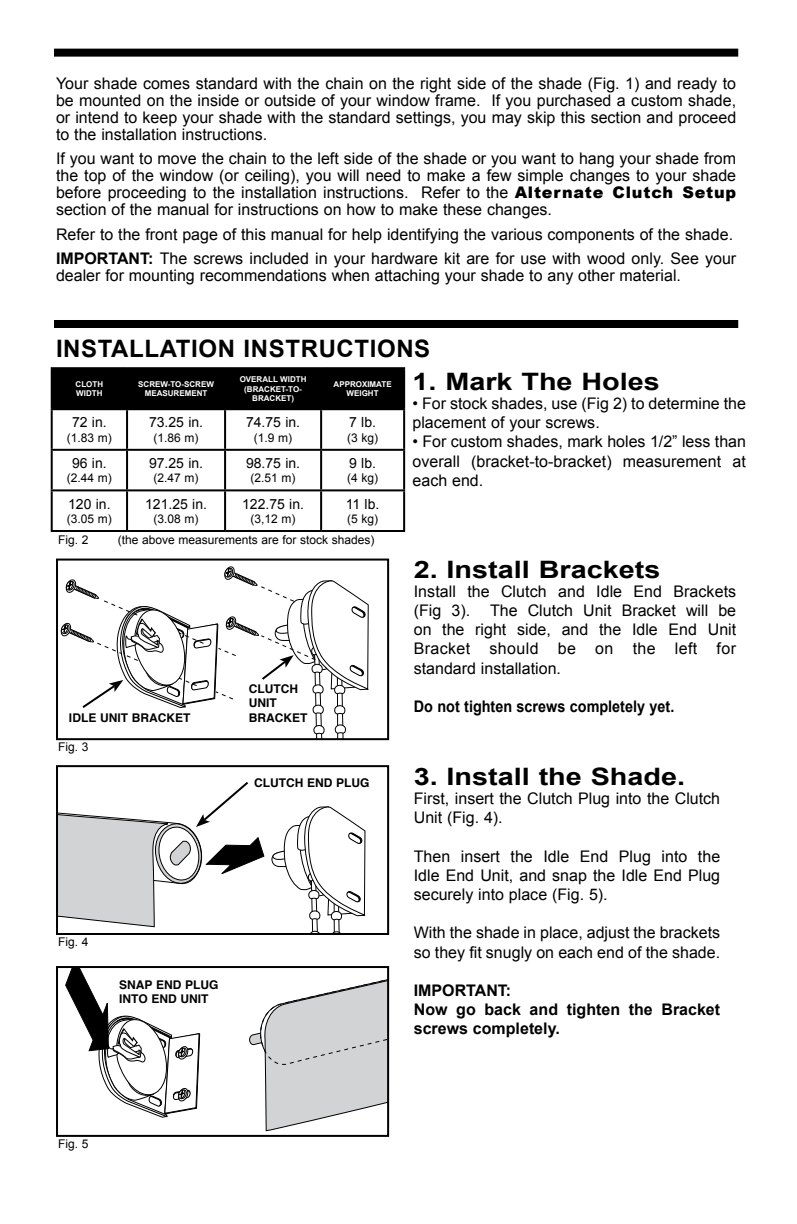
<style>
.page{position:relative;width:797px;height:1224px;background:#fff}
.page>*{position:absolute;margin:0;border:0;box-sizing:border-box;transform-origin:0 0}
.t1{font:700 24px "Arial";color:#000;scale:1.2 1}
.t2{font:700 24px "Arial";color:#000}
.t3{font:16px/19.2px "Arial";color:#000;text-align:justify}
.t4{font:700 16px/19.2px "Arial";color:#000}
.t5{font:700 16px "Arial";color:#000;scale:.9 1}
.t6{font:14px "Arial";color:#000}
.t7{font:12px "Arial";color:#000}
.t8{font:700 12px/14.4px "Helvetica";color:#000}
.t9{font:700 8px/9.6px "Arial";color:#fff}
.s1{font-weight:900}
.s2{font-weight:700}
</style>
<div class="page">
<div style="left:54px;top:49px;width:684px;height:8px;background:#000"></div>
<div style="left:54px;top:320px;width:684px;height:8px;background:#000"></div>
<div style="left:56px;top:559px;width:333px;height:181px;border:2px solid #000"></div>
<svg style="left:60px;top:566px;width:310px;height:173px"></svg>
<svg style="left:66px;top:969px;width:134px;height:149px"></svg>
<svg style="left:249px;top:979px;width:137px;height:153px"></svg>
<div style="left:56px;top:966px;width:333px;height:171px;border:2px solid #000"></div>
<svg style="left:271px;top:806px;width:95px;height:126px"></svg>
<div style="left:56px;top:765px;width:333px;height:170px;border:2px solid #000"></div>
<svg style="left:57px;top:780px;width:207px;height:154px"></svg>
<div style="left:53px;top:369px;width:350px;height:39px;background:#000"></div>
<hr style="left:51px;top:367px;width:76px;height:2px;background:#000">
<hr style="left:51px;top:369px;width:2px;height:39px;background:#000">
<hr style="left:127px;top:367px;width:98px;height:2px;background:#000">
<hr style="left:126px;top:369px;width:2px;height:39px;background:#000">
<hr style="left:225px;top:367px;width:96px;height:2px;background:#000">
<hr style="left:224px;top:369px;width:2px;height:39px;background:#000">
<hr style="left:321px;top:367px;width:84px;height:2px;background:#000">
<hr style="left:320px;top:369px;width:2px;height:39px;background:#000">
<hr style="left:403px;top:369px;width:2px;height:39px;background:#000">
<hr style="left:51px;top:408px;width:76px;height:2px;background:#000">
<hr style="left:51px;top:410px;width:2px;height:39px;background:#000">
<hr style="left:127px;top:408px;width:98px;height:2px;background:#000">
<hr style="left:126px;top:410px;width:2px;height:39px;background:#000">
<hr style="left:225px;top:408px;width:96px;height:2px;background:#000">
<hr style="left:224px;top:410px;width:2px;height:39px;background:#000">
<hr style="left:321px;top:408px;width:84px;height:2px;background:#000">
<hr style="left:320px;top:410px;width:2px;height:39px;background:#000">
<hr style="left:403px;top:410px;width:2px;height:39px;background:#000">
<hr style="left:51px;top:449px;width:76px;height:2px;background:#000">
<hr style="left:51px;top:451px;width:2px;height:38px;background:#000">
<hr style="left:127px;top:449px;width:98px;height:2px;background:#000">
<hr style="left:126px;top:451px;width:2px;height:38px;background:#000">
<hr style="left:225px;top:449px;width:96px;height:2px;background:#000">
<hr style="left:224px;top:451px;width:2px;height:38px;background:#000">
<hr style="left:321px;top:449px;width:84px;height:2px;background:#000">
<hr style="left:320px;top:451px;width:2px;height:38px;background:#000">
<hr style="left:403px;top:451px;width:2px;height:38px;background:#000">
<hr style="left:51px;top:489px;width:76px;height:2px;background:#000">
<hr style="left:51px;top:491px;width:2px;height:39px;background:#000">
<hr style="left:127px;top:489px;width:98px;height:2px;background:#000">
<hr style="left:126px;top:491px;width:2px;height:39px;background:#000">
<hr style="left:225px;top:489px;width:96px;height:2px;background:#000">
<hr style="left:224px;top:491px;width:2px;height:39px;background:#000">
<hr style="left:321px;top:489px;width:84px;height:2px;background:#000">
<hr style="left:320px;top:491px;width:2px;height:39px;background:#000">
<hr style="left:403px;top:491px;width:2px;height:39px;background:#000">
<hr style="left:51px;top:530px;width:76px;height:2px;background:#000">
<hr style="left:127px;top:530px;width:98px;height:2px;background:#000">
<hr style="left:225px;top:530px;width:96px;height:2px;background:#000">
<hr style="left:321px;top:530px;width:84px;height:2px;background:#000">
<p class="t3" style="left:56px;top:75px;width:682px;line-height:17px">Your shade comes standard with the chain on the right side of the shade (Fig. 1) and ready to be mounted on the inside or outside of your window frame. If you purchased a custom shade, or intend to keep your shade with the standard settings, you may skip this section and proceed to the installation instructions.</p>
<p class="t3" style="left:56px;top:151px;width:682px;line-height:17px">If you want to move the chain to the left side of the shade or you want to hang your shade from the top of the window (or ceiling), you will need to make a few simple changes to your shade before proceeding to the installation instructions. Refer to the <span class="s1">Alternate Clutch Setup </span>section of the manual for instructions on how to make these changes.</p>
<p class="t3" style="left:56px;top:222px;width:681px;line-height:24.2px">Refer to the front page of this manual for help identifying the various components of the shade.<br><span class="s2">Important:</span> The screws included in your hardware kit are for use with wood only. See your</p>
<p class="t3" style="left:56px;top:266px;width:626px">dealer for mounting recommendations when attaching your shade to any other material.</p>
<h1 class="t2" style="left:56px;top:332px;width:16px">INSTALLATION</h1>
<h1 class="t2" style="left:244px;top:332px;width:17px">INSTRUCTIONS</h1>
<p class="t9" style="left:76px;top:379px;width:29px">Cloth<br>Width</p>
<p class="t9" style="left:138px;top:379px;width:76px;text-align:center">Screw-to-Screw measurement</p>
<p class="t9" style="left:240px;top:375px;width:68px;text-align:center">Overall Width (bracket-to&shy;bracket)</p>
<p class="t9" style="left:333px;top:379px;width:7px">App</p>
<p class="t9" style="left:347px;top:379px;width:47px;text-indent:3px">roximate weight</p>
<p class="t6" style="left:72px;top:413px;width:36px">72 in.</p>
<p class="t7" style="left:67px;top:430px;width:47px">(1.83 m)</p>
<p class="t6" style="left:149px;top:413px;width:56px">73.25 in.</p>
<p class="t7" style="left:154px;top:430px;width:47px">(1.86 m)</p>
<p class="t6" style="left:246px;top:413px;width:56px">74.75 in.</p>
<p class="t7" style="left:254px;top:430px;width:40px">(1.9 m)</p>
<p class="t6" style="left:349px;top:413px;width:28px">7 lb.</p>
<p class="t7" style="left:347px;top:430px;width:33px">(3 kg)</p>
<p class="t6" style="left:72px;top:454px;width:36px">96 in.</p>
<p class="t7" style="left:67px;top:470px;width:47px">(2.44 m)</p>
<p class="t6" style="left:149px;top:454px;width:56px">97.25 in.</p>
<p class="t7" style="left:154px;top:470px;width:47px">(2.47 m)</p>
<p class="t6" style="left:246px;top:454px;width:56px">98.75 in.</p>
<p class="t7" style="left:251px;top:470px;width:47px">(2.51 m)</p>
<p class="t6" style="left:349px;top:454px;width:28px">9 lb.</p>
<p class="t7" style="left:347px;top:470px;width:33px">(4 kg)</p>
<p class="t6" style="left:68px;top:495px;width:44px">120 in.</p>
<p class="t7" style="left:67px;top:511px;width:47px">(3.05 m)</p>
<p class="t6" style="left:145px;top:495px;width:63px">121.25 in.</p>
<p class="t7" style="left:154px;top:511px;width:47px">(3.08 m)</p>
<p class="t6" style="left:242px;top:495px;width:63px">122.75 in.</p>
<p class="t7" style="left:251px;top:511px;width:47px">(3,12 m)</p>
<p class="t6" style="left:346px;top:495px;width:35px">11 lb.</p>
<p class="t7" style="left:347px;top:511px;width:33px">(5 kg)</p>
<p class="t7" style="left:58px;top:532px;width:32px">Fig. 2</p>
<p class="t7" style="left:118px;top:532px;width:258px">(the above measurements are for stock shades)</p>
<p class="t8" style="left:69px;top:711px;width:123px">IDLE UNIT BRACKET</p>
<p class="t7" style="left:58px;top:739px;width:32px">Fig. 3</p>
<p class="t8" style="left:249px;top:682px;width:60px">CLUTCH<br>UNIT<br>BRACKET</p>
<p class="t8" style="left:254px;top:776px;width:117px">CLUTCH END PLUG</p>
<p class="t7" style="left:58px;top:934px;width:32px">Fig. 4</p>
<p class="t8" style="left:119px;top:977px;width:101px">SNAP END PLUG<br>INTO END UNIT</p>
<h1 class="t1" style="left:412px;top:365px;width:208px">1. Mark The Holes</h1>
<p class="t3" style="left:412px;top:394px;width:335px">• For stock shades, use (Fig 2) to determine the placement of your screws.</p>
<p class="t3" style="left:412px;top:432px;width:335px">• For custom shades, mark holes 1/2” less than overall (bracket-to-bracket) measurement at each end.</p>
<h1 class="t1" style="left:414px;top:553px;width:207px">2. Install Brackets</h1>
<p class="t3" style="left:414px;top:582px;width:324px">Install the Clutch and Idle End Brackets (Fig 3). The Clutch Unit Bracket will be on the right side, and the Idle End Unit Bracket should be on the left for standard installation.</p>
<p class="t5" style="left:414px;top:696px;width:291px">Do not tighten screws completely yet.</p>
<h1 class="t1" style="left:414px;top:760px;width:228px">3. Install the Shade.</h1>
<p class="t3" style="left:414px;top:789px;width:308px">First, insert the Clutch Plug into the Clutch<br>Unit (Fig. 4).</p>
<p class="t3" style="left:414px;top:847px;width:308px">Then insert the Idle End Plug into the Idle End Unit, and snap the Idle End Plug securely into place (Fig. 5).</p>
<p class="t3" style="left:414px;top:923px;width:308px">With the shade in place, adjust the brackets so they fit snugly on each end of the shade.</p>
<p class="t4" style="left:414px;top:981px;width:308px">Important:<br>Now go back and tighten the Bracket screws completely.</p>
<p class="t7" style="left:58px;top:1136px;width:32px">Fig. 5</p>
</div>
